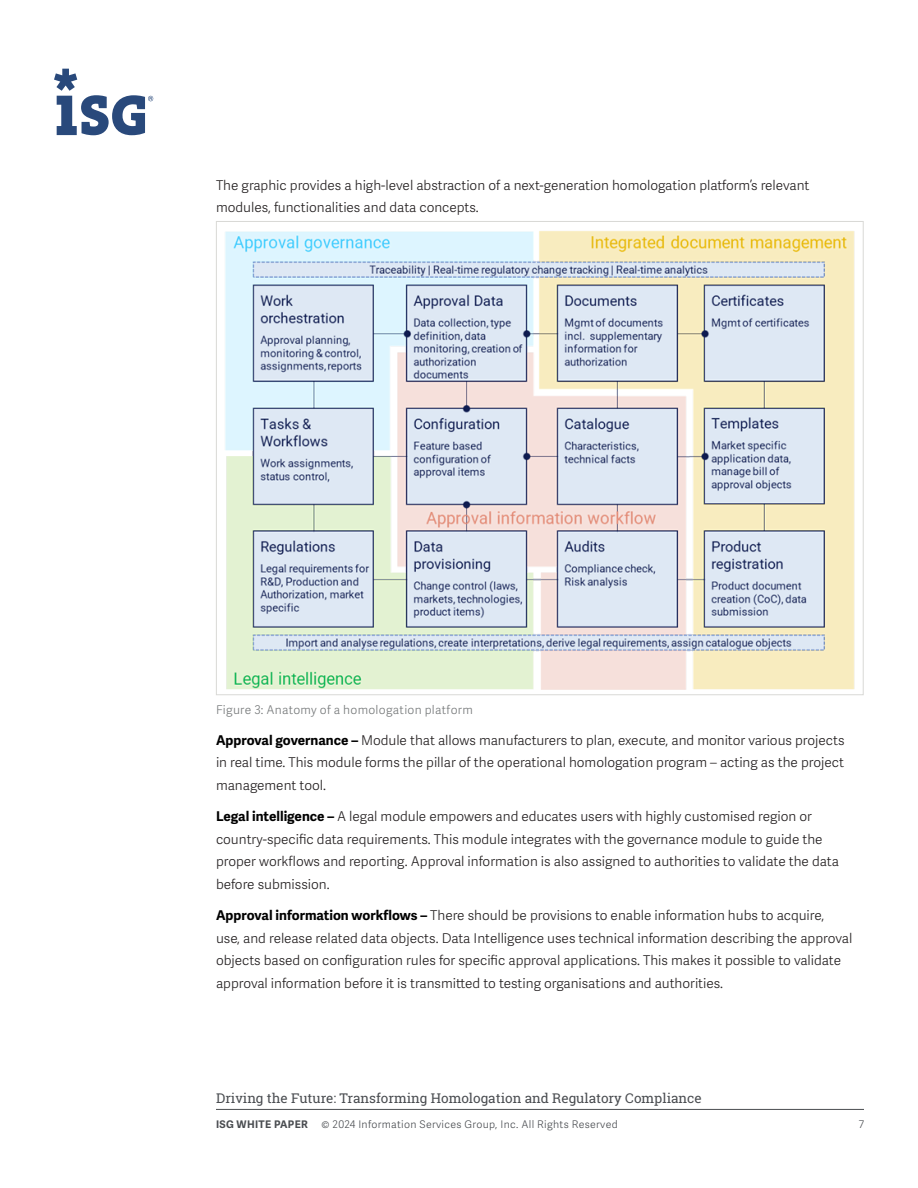
<style>
.page{position:relative;width:918px;height:1188px;background:#fff}
.page>*{position:absolute;margin:0;border:0;box-sizing:border-box;transform-origin:0 0}
.text{font:300 13.5px/22.5px "Adelle Sans";color:#231f20}
.t1{font:13.5px "Roboto Slab";color:#494c50}
.Fig_description{font:300 12px "Adelle Sans";letter-spacing:.025em;color:#76797a}
.t2{font:300 10.5px "Adelle Sans";letter-spacing:.03em;color:#494c50}
.t3{font:700 10.5px "Adelle Sans";letter-spacing:.03em;color:#494c50}
.s1{font-weight:700;color:#000}
</style>
<div class="page">
<hr style="left:216px;top:1109px;width:648px;height:1px;background:#494c50">
<svg style="left:54px;top:69px;width:99px;height:66px"></svg>
<img style="left:223px;top:231px;width:634px;height:465px">
<p class="text" style="left:216px;top:174px;width:595px">The graphic provides a high-level abstraction of a next-generation homologation platform’s relevant modules, functionalities and data concepts.</p>
<p class="Fig_description" style="left:216px;top:703px;width:258px">Figure 3: Anatomy of a homologation platform</p>
<p class="text" style="left:216px;top:729px;width:630px;text-align:justify"><span class="s1">Approval governance –</span> Module that allows manufacturers to plan, execute, and monitor various projects in real time. This module forms the pillar of the operational homologation program – acting as the project management tool.</p>
<p class="text" style="left:216px;top:806px;width:624px"><span class="s1">Legal intelligence –</span> A legal module empowers and educates users with highly customised region or country-specific data requirements. This module integrates with the governance module to guide the proper workflows and reporting. Approval information is also assigned to authorities to validate the data before submission.</p>
<p class="text" style="left:216px;top:905px;width:638px"><span class="s1">Approval information workflows –</span> There should be provisions to enable information hubs to acquire,<br>use, and release related data objects. Data Intelligence uses technical information describing the approval objects based on configuration rules for specific approval applications. This makes it possible to validate approval information before it is transmitted to testing organisations and authorities.</p>
<p class="t1" style="left:216px;top:1088px;width:487px">Driving the Future: Transforming Homologation and Regulatory Compliance</p>
<p class="t3" style="left:216px;top:1118px;width:93px">ISG WHITE PAPER</p>
<p class="t2" style="left:322px;top:1118px;width:298px">© 2024 Information Services Group, Inc. All Rights Reserved</p>
<p class="t2" style="left:859px;top:1118px;width:7px">7</p>
</div>
